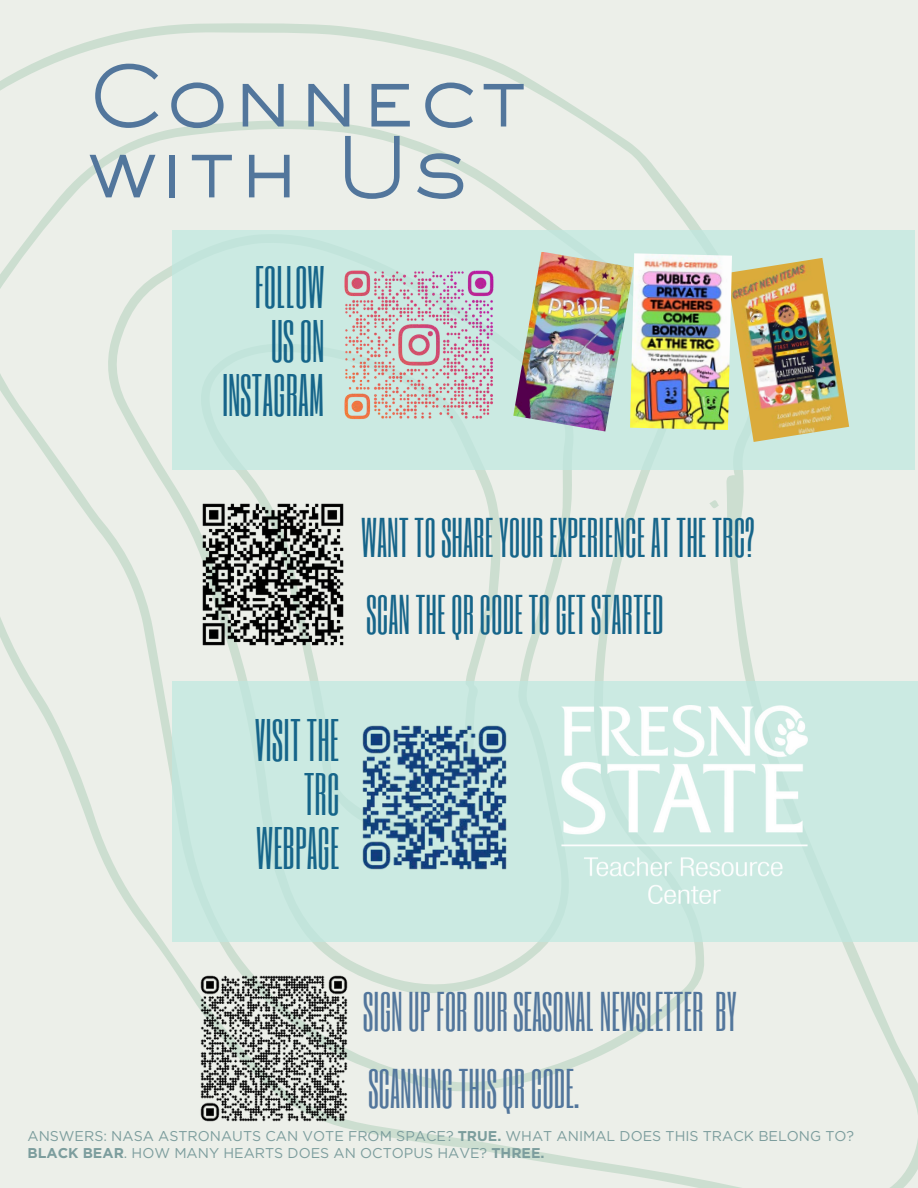
<style>
.page{position:relative;width:918px;height:1188px;background:#ecefe9}
.page>*{position:absolute;margin:0;border:0;box-sizing:border-box;transform-origin:0 0}
.t1{font:300 82.5px/70.8px "Sackers Gothic Std";color:#52769c}
.t2{font:49.8px/54.3px "Six Caps";color:#16658a;text-align:right}
.t3{font:46.35px/77.2px "Six Caps";color:#16658a}
.t4{font:46.35px/77.2px "Six Caps";color:#52769c}
.t5{font:14.25px/16.8px "Gotham";color:#7c9d9d}
.s1{font-weight:700}
</style>
<div class="page">
<div style="left:172px;top:230px;width:742px;height:240px;background:#cbeae2"></div>
<img style="left:344px;top:270px;width:150px;height:150px">
<div style="left:172px;top:682px;width:746px;height:260px;background:#cbeae2"></div>
<img style="left:732px;top:258px;width:117px;height:184px">
<img style="left:634px;top:253px;width:98px;height:177px">
<img style="left:513px;top:252px;width:121px;height:179px">
<img style="left:196px;top:497px;width:155px;height:155px">
<img style="left:362px;top:725px;width:145px;height:145px">
<img style="left:195px;top:969px;width:159px;height:159px">
<img style="left:562px;top:705px;width:246px;height:198px">
<h1 class="t1" style="left:88px;top:70px;width:441px">Connect with Us</h1>
<h2 class="t2" style="left:221px;top:258px;width:105px">FOLLOW<br>US ON<br>INSTAGRAM</h2>
<h3 class="t3" style="left:361px;top:497px;width:395px">WANT TO SHARE YOUR EXPERIENCE AT THE TRC?<br>SCAN THE QR CODE TO GET STARTED</h3>
<h2 class="t2" style="left:254px;top:711px;width:87px">VISIT THE<br>TRC<br>WEBPAGE</h2>
<h3 class="t4" style="left:363px;top:972px;width:375px">SIGN UP FOR OUR SEASONAL NEWSLETTER BY<br>SCANNING THIS QR CODE.</h3>
<p class="t5" style="left:27px;top:1127px;width:828px">ANSWERS: NASA ASTRONAUTS CAN VOTE FROM SPACE? <span class="s1">TRUE.</span> WHAT ANIMAL DOES THIS TRACK BELONG TO?<br><span class="s1">BLACK BEAR</span>. HOW MANY HEARTS DOES AN OCTOPUS HAVE? <span class="s1">THREE.</span></p>
</div>
